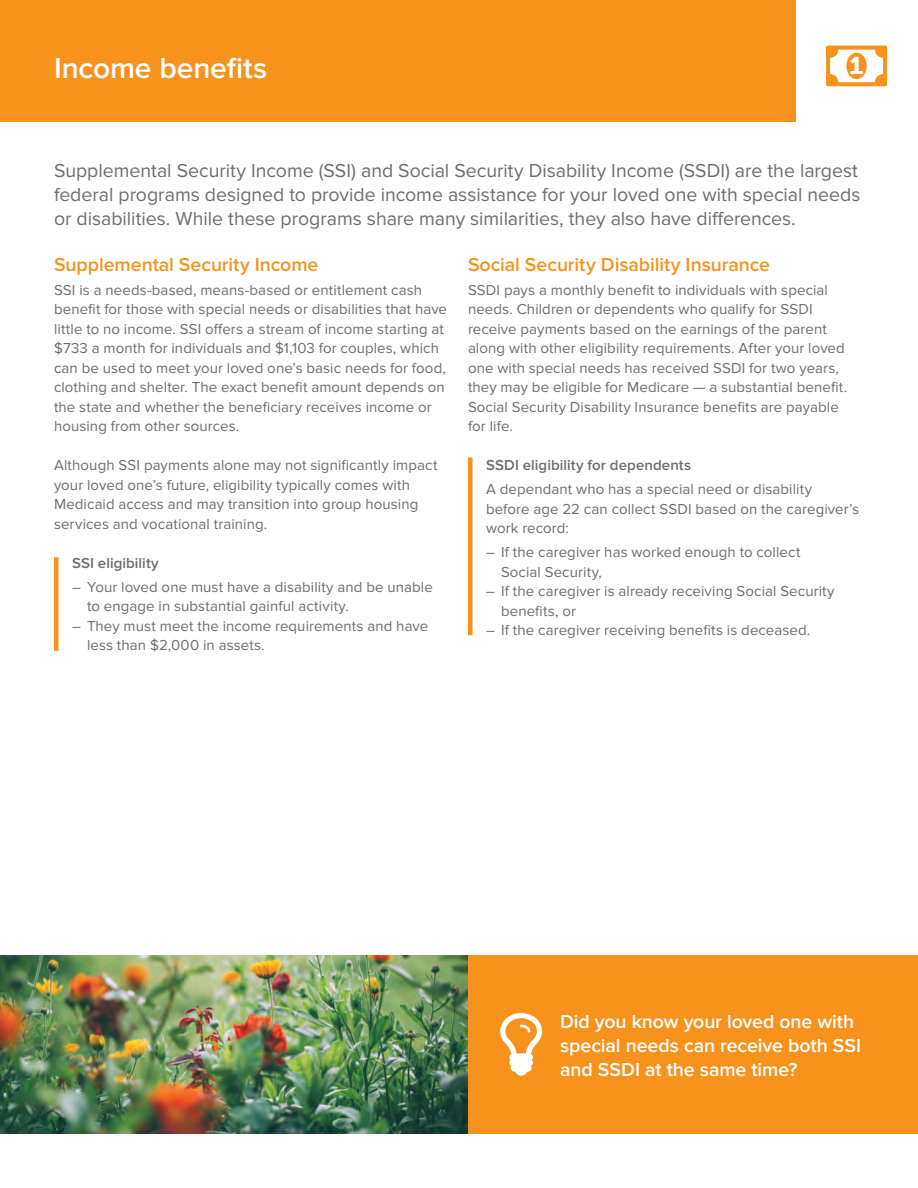
<style>
.page{position:relative;width:918px;height:1188px;background:#fff}
.page>*{position:absolute;margin:0;border:0;box-sizing:border-box;transform-origin:0 0}
.t1{font:600 30px "Proxima Nova";letter-spacing:-.005em;color:#fff}
.t2{font:19.5px/24px "Proxima Nova";color:#6c6d70}
.List_Paragraph{font:600 19.5px/24px "Proxima Nova";color:#fff}
.List_Paragraph-2{font:600 19.5px "Proxima Nova";color:#f7931d}
.List_Paragraph-3{font:15px/19.5px "Proxima Nova";letter-spacing:.005em;color:#6c6d70}
.List_Paragraph-4{font:600 15px "Proxima Nova";letter-spacing:.005em;color:#6c6d70}
</style>
<div class="page">
<div style="left:0;top:0;width:795px;height:122px;background:#f7931d"></div>
<hr style="left:54px;top:557px;width:4px;height:94px;background:#f7931d">
<hr style="left:468px;top:457px;width:4px;height:178px;background:#f7931d">
<div style="left:468px;top:956px;width:450px;height:178px;background:#f7931d"></div>
<svg style="left:826px;top:46px;width:61px;height:40px"></svg>
<img style="left:0;top:956px;width:468px;height:178px">
<p class="t1" style="left:54px;top:51px;width:215px">Income benefits</p>
<p class="t2" style="left:54px;top:159px;width:808px">Supplemental Security Income (SSI) and Social Security Disability Income (SSDI) are the largest federal programs designed to provide income assistance for your loved one with special needs or disabilities. While these programs share many similarities, they also have differences.</p>
<p class="List_Paragraph-2" style="left:54px;top:253px;width:266px">Supplemental Security Income</p>
<p class="List_Paragraph-3" style="left:54px;top:280px;width:395px">SSI is a needs-based, means-based or entitlement cash benefit for those with special needs or disabilities that have little to no income. SSI offers a stream of income starting at $733 a month for individuals and $1,103 for couples, which can be used to meet your loved one’s basic needs for food, clothing and shelter. The exact benefit amount depends on the state and whether the beneficiary receives income or housing from other sources.</p>
<p class="List_Paragraph-3" style="left:54px;top:455px;width:385px">Although SSI payments alone may not significantly impact your loved one’s future, eligibility typically comes with Medicaid access and may transition into group housing services and vocational training.</p>
<p class="List_Paragraph-4" style="left:72px;top:554px;width:88px">SSI eligibility</p>
<p class="List_Paragraph-3" style="left:87px;top:577px;width:347px;text-indent:-15px">– Your loved one must have a disability and be unable to engage in substantial gainful activity.</p>
<p class="List_Paragraph-3" style="left:87px;top:616px;width:343px;text-indent:-15px">– They must meet the income requirements and have less than $2,000 in assets.</p>
<p class="List_Paragraph-2" style="left:468px;top:253px;width:304px">Social Security Disability Insurance</p>
<p class="List_Paragraph-3" style="left:468px;top:280px;width:381px">SSDI pays a monthly benefit to individuals with special needs. Children or dependents who qualify for SSDI receive payments based on the earnings of the parent along with other eligibility requirements. After your loved one with special needs has received SSDI for two years, they may be eligible for Medicare — a substantial benefit.<br>Social Security Disability Insurance benefits are payable for life.</p>
<p class="List_Paragraph-4" style="left:486px;top:456px;width:207px">SSDI eligibility for dependents</p>
<p class="List_Paragraph-3" style="left:486px;top:479px;width:375px">A dependant who has a special need or disability before age 22 can collect SSDI based on the caregiver’s work record:</p>
<p class="List_Paragraph-3" style="left:501px;top:542px;width:301px;text-indent:-15px">– If the caregiver has worked enough to collect<br>Social Security,</p>
<p class="List_Paragraph-3" style="left:501px;top:581px;width:335px;text-indent:-15px">– If the caregiver is already receiving Social Security benefits, or</p>
<p class="List_Paragraph-3" style="left:486px;top:620px;width:326px">– If the caregiver receiving benefits is deceased.</p>
<p class="List_Paragraph" style="left:560px;top:1010px;width:303px">Did you know your loved one with special needs can receive both SSI and SSDI at the same time?</p>
</div>
